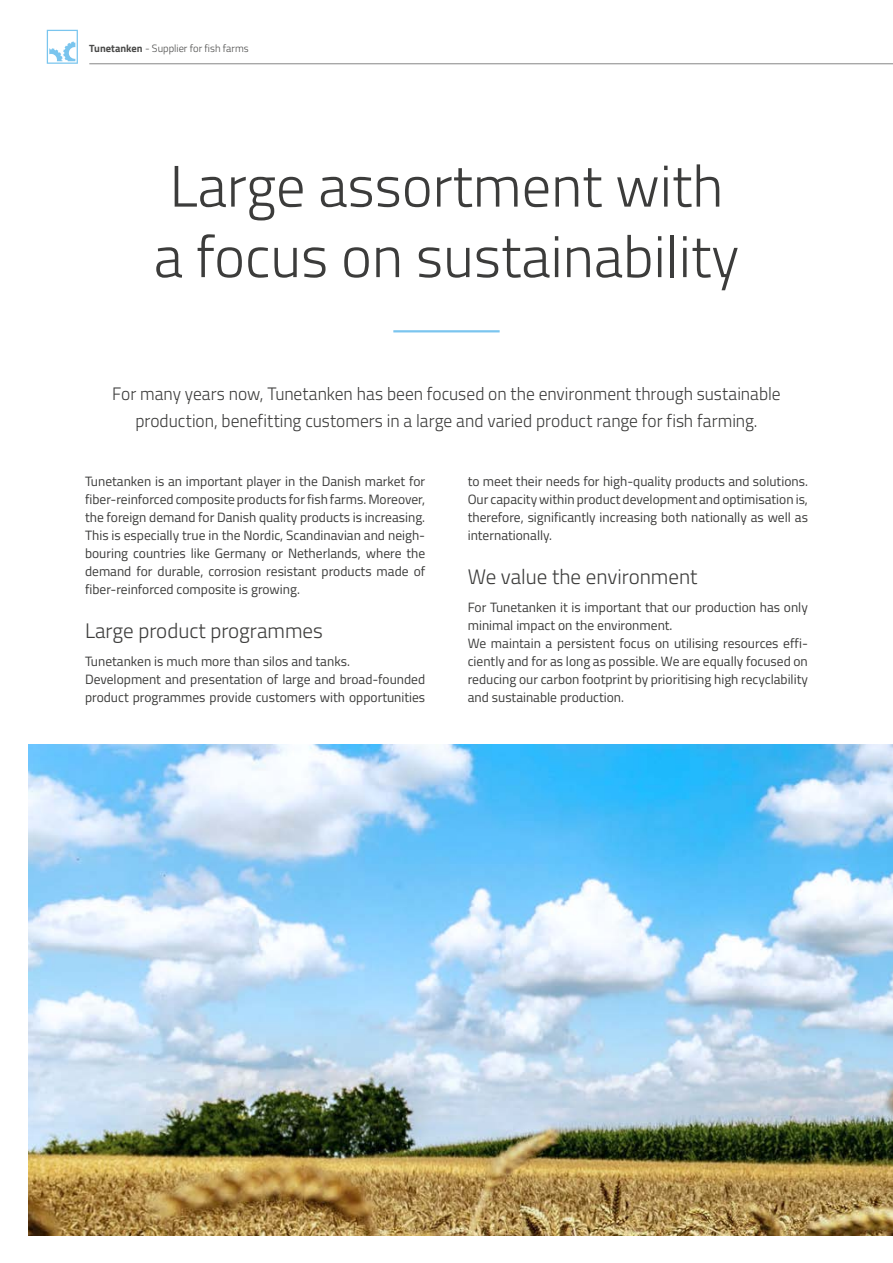
<style>
.page{position:relative;width:893px;height:1263px;background:#fff}
.page>*{position:absolute;margin:0;border:0;box-sizing:border-box;transform-origin:0 0}
.t1{font:300 58.5px/70.5px "Titillium Web";color:#3c3c3b}
.t2{font:300 21px "Titillium Web";color:#3c3c3b}
.t3{font:300 18px/27px "Titillium Web";color:#3c3c3b;text-align:center}
.t4{font:13.5px/18px "Titillium Web";color:#3c3c3b;text-align:justify}
.t5{font:300 10.5px "Titillium Web";color:#4a4a49}
.s1{font-weight:700}
</style>
<div class="page">
<hr style="left:89px;top:64px;width:804px;height:1px;background:#878787">
<svg style="left:47px;top:30px;width:31px;height:34px"></svg>
<img style="left:28px;top:744px;width:865px;height:491px">
<hr style="left:393px;top:330px;width:107px;height:2px;background:#7bc5ef">
<p class="t5" style="left:89px;top:41px;width:161px"><span class="s1">Tunetanken</span> - Supplier for fish farms</p>
<h1 class="t1" style="left:154px;top:148px;width:587px">Large assortment with a focus on sustainability</h1>
<h3 class="t3" style="left:112px;top:379px;width:670px">For many years now, Tunetanken has been focused on the environment through sustainable production, benefitting customers in a large and varied product range for fish farming.</h3>
<p class="t4" style="left:85px;top:472px;width:342px">Tunetanken is an important player in the Danish market for fiber-reinforced composite products for fish farms. Moreover, the foreign demand for Danish quality products is increasing.<br>This is especially true in the Nordic, Scandinavian and neigh&shy;bouring countries like Germany or Netherlands, where the demand for durable, corrosion resistant products made of fiber-reinforced composite is growing.</p>
<h2 class="t2" style="left:85px;top:615px;width:239px">Large product programmes</h2>
<p class="t4" style="left:85px;top:652px;width:342px;text-align:left">Tunetanken is much more than silos and tanks.<br>Development and presentation of large and broad-founded product programmes provide customers with opportunities</p>
<p class="t4" style="left:468px;top:472px;width:342px">to meet their needs for high-quality products and solutions.<br>Our capacity within product development and optimisation is, therefore, significantly increasing both nationally as well as internationally.</p>
<h2 class="t2" style="left:468px;top:561px;width:231px">We value the environment</h2>
<p class="t4" style="left:468px;top:598px;width:342px;text-align:left">For Tunetanken it is important that our production has only minimal impact on the environment.<br>We maintain a persistent focus on utilising resources effi&shy;ciently and for as long as possible. We are equally focused on reducing our carbon footprint by prioritising high recyclability and sustainable production.</p>
</div>
